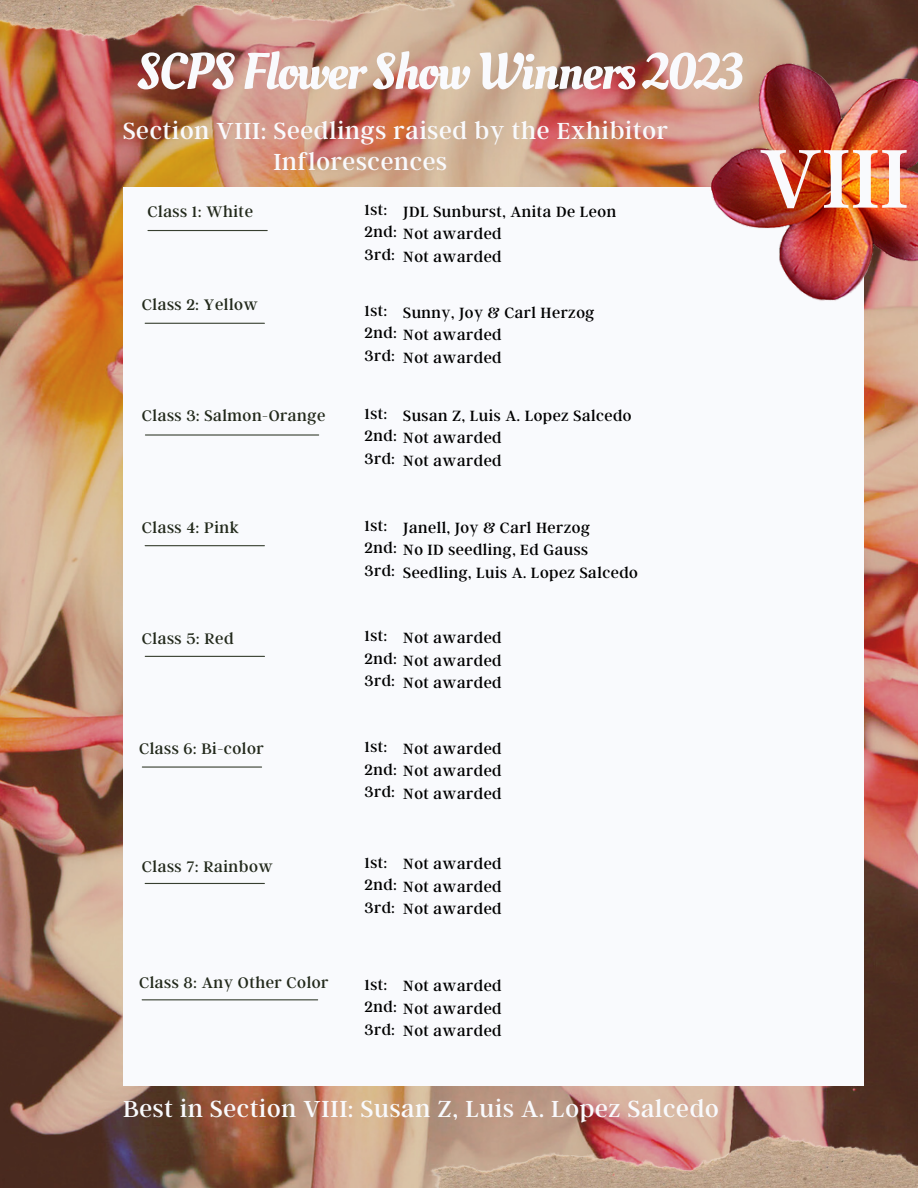
<style>
.page{position:relative;width:918px;height:1188px;background:#fff}
.page>*{position:absolute;margin:0;border:0;box-sizing:border-box;transform-origin:0 0}
.t1{font:93px "Argent CF";color:#f9fafd}
.t2{font:51.15px "Oleo Script";letter-spacing:-.03em;color:#f9fafd}
.t3{font:25.8px "Argent CF";letter-spacing:.03em;color:#f9fafd}
.t4{font:16.95px "Argent CF";letter-spacing:.03em;color:#22291b}
.t5{font:16.5px "Argent CF";letter-spacing:.03em;color:#000}
</style>
<div class="page">
<img style="left:0;top:0;width:918px;height:1188px">
<div style="left:123px;top:187px;width:740px;height:899px;background:#f9fafd"></div>
<hr style="left:145px;top:883px;width:119px;height:1px;background:#373f30">
<hr style="left:145px;top:656px;width:119px;height:1px;background:#373f30">
<hr style="left:145px;top:545px;width:119px;height:1px;background:#373f30">
<hr style="left:145px;top:434px;width:174px;height:2px;background:#373f30">
<hr style="left:145px;top:323px;width:119px;height:1px;background:#373f30">
<hr style="left:148px;top:230px;width:119px;height:1px;background:#373f30">
<img style="left:0;top:0;width:478px;height:43px">
<img style="left:565px;top:0;width:353px;height:326px">
<hr style="left:142px;top:766px;width:120px;height:2px;background:#373f30">
<hr style="left:142px;top:999px;width:176px;height:1px;background:#373f30">
<img style="left:408px;top:1132px;width:510px;height:56px">
<p class="t2" style="left:137px;top:37px;width:608px">SCPS Flower Show Winners 2023</p>
<p class="t3" style="left:123px;top:114px;width:546px">Section VIII: Seedlings raised by the Exhibitor</p>
<p class="t4" style="left:148px;top:201px;width:107px">Class 1: White</p>
<p class="t4" style="left:142px;top:294px;width:118px">Class 2: Yellow</p>
<p class="t3" style="left:273px;top:145px;width:175px">Inflorescences</p>
<p class="t5" style="left:365px;top:199px;width:24px">1st:</p>
<p class="t5" style="left:365px;top:221px;width:34px">2nd:</p>
<p class="t5" style="left:365px;top:244px;width:32px">3rd:</p>
<p class="t5" style="left:403px;top:201px;width:214px">JDL Sunburst, Anita De Leon</p>
<p class="t5" style="left:403px;top:223px;width:100px">Not awarded</p>
<p class="t5" style="left:403px;top:246px;width:100px">Not awarded</p>
<p class="t5" style="left:365px;top:300px;width:24px">1st:</p>
<p class="t5" style="left:365px;top:322px;width:34px">2nd:</p>
<p class="t5" style="left:365px;top:345px;width:32px">3rd:</p>
<p class="t5" style="left:403px;top:302px;width:193px">Sunny, Joy &amp; Carl Herzog</p>
<p class="t5" style="left:403px;top:324px;width:100px">Not awarded</p>
<p class="t5" style="left:403px;top:347px;width:100px">Not awarded</p>
<p class="t1" style="left:760px;top:118px;width:151px">VIII</p>
<p class="t4" style="left:142px;top:405px;width:185px">Class 3: Salmon-Orange</p>
<p class="t5" style="left:365px;top:403px;width:24px">1st:</p>
<p class="t5" style="left:365px;top:425px;width:34px">2nd:</p>
<p class="t5" style="left:365px;top:448px;width:32px">3rd:</p>
<p class="t5" style="left:403px;top:405px;width:230px">Susan Z, Luis A. Lopez Salcedo</p>
<p class="t5" style="left:403px;top:427px;width:100px">Not awarded</p>
<p class="t5" style="left:403px;top:450px;width:100px">Not awarded</p>
<p class="t4" style="left:142px;top:516px;width:99px">Class 4: Pink</p>
<p class="t5" style="left:365px;top:515px;width:24px">1st:</p>
<p class="t5" style="left:365px;top:537px;width:34px">2nd:</p>
<p class="t5" style="left:365px;top:560px;width:32px">3rd:</p>
<p class="t5" style="left:403px;top:517px;width:188px">Janell, Joy &amp; Carl Herzog</p>
<p class="t5" style="left:403px;top:539px;width:186px">No ID seedling, Ed Gauss</p>
<p class="t5" style="left:403px;top:562px;width:236px">Seedling, Luis A. Lopez Salcedo</p>
<p class="t4" style="left:142px;top:627px;width:93px">Class 5: Red</p>
<p class="t5" style="left:365px;top:625px;width:24px">1st:</p>
<p class="t5" style="left:365px;top:648px;width:34px">2nd:</p>
<p class="t5" style="left:365px;top:670px;width:32px">3rd:</p>
<p class="t5" style="left:403px;top:627px;width:100px">Not awarded</p>
<p class="t5" style="left:403px;top:650px;width:100px">Not awarded</p>
<p class="t5" style="left:403px;top:672px;width:100px">Not awarded</p>
<p class="t4" style="left:139px;top:738px;width:126px">Class 6: Bi-color</p>
<p class="t5" style="left:365px;top:736px;width:24px">1st:</p>
<p class="t5" style="left:365px;top:758px;width:34px">2nd:</p>
<p class="t5" style="left:365px;top:781px;width:32px">3rd:</p>
<p class="t5" style="left:403px;top:738px;width:100px">Not awarded</p>
<p class="t5" style="left:403px;top:760px;width:100px">Not awarded</p>
<p class="t5" style="left:403px;top:783px;width:100px">Not awarded</p>
<p class="t4" style="left:142px;top:855px;width:132px">Class 7: Rainbow</p>
<p class="t5" style="left:365px;top:852px;width:24px">1st:</p>
<p class="t5" style="left:365px;top:874px;width:34px">2nd:</p>
<p class="t5" style="left:365px;top:897px;width:32px">3rd:</p>
<p class="t5" style="left:403px;top:853px;width:100px">Not awarded</p>
<p class="t5" style="left:403px;top:876px;width:100px">Not awarded</p>
<p class="t5" style="left:403px;top:898px;width:100px">Not awarded</p>
<p class="t4" style="left:139px;top:972px;width:191px">Class 8: Any Other Color</p>
<p class="t5" style="left:365px;top:974px;width:24px">1st:</p>
<p class="t5" style="left:365px;top:996px;width:34px">2nd:</p>
<p class="t5" style="left:365px;top:1019px;width:32px">3rd:</p>
<p class="t5" style="left:403px;top:975px;width:100px">Not awarded</p>
<p class="t5" style="left:403px;top:998px;width:100px">Not awarded</p>
<p class="t5" style="left:403px;top:1020px;width:100px">Not awarded</p>
<p class="t3" style="left:123px;top:1092px;width:597px">Best in Section VIII: Susan Z, Luis A. Lopez Salcedo</p>
</div>
